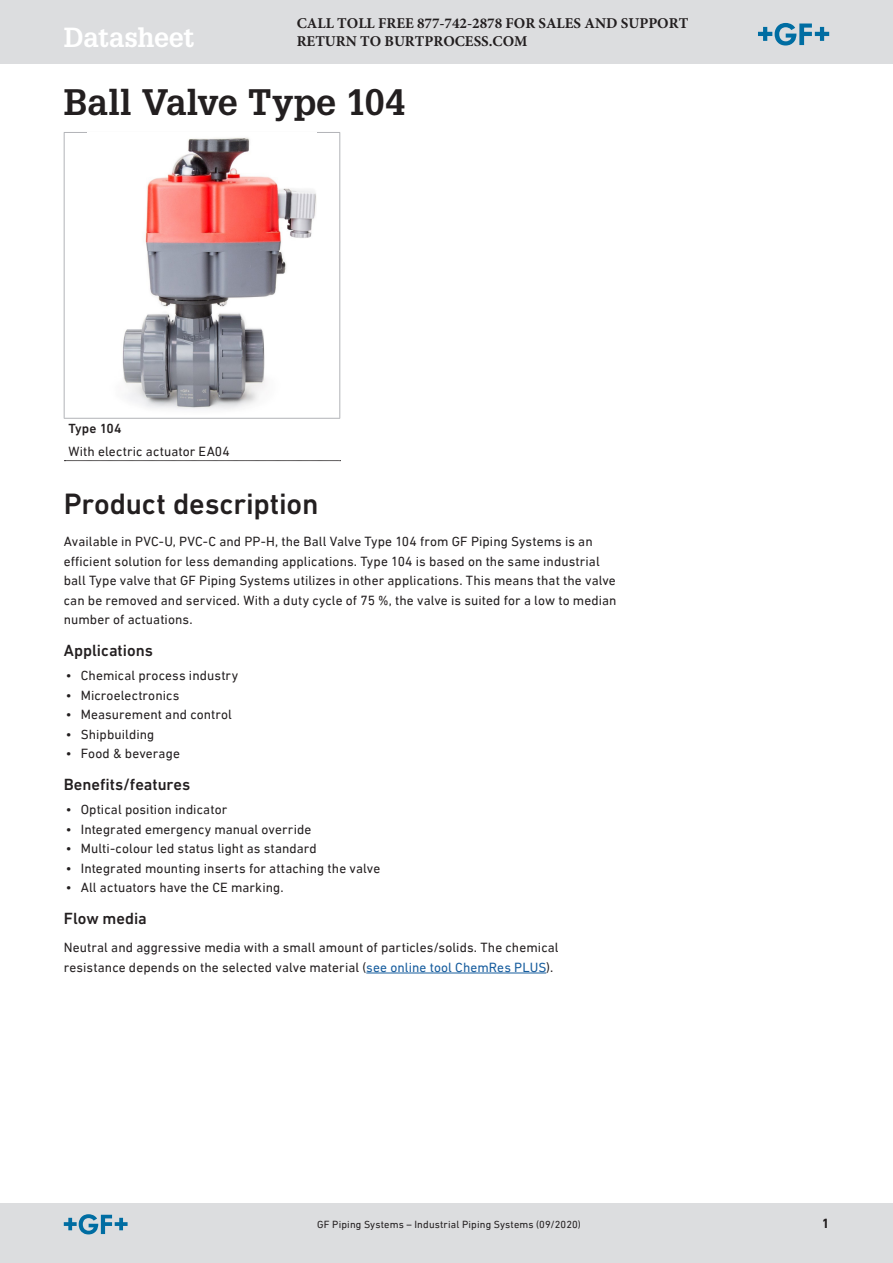
<style>
.page{position:relative;width:893px;height:1263px;background:#fff}
.page>*{position:absolute;margin:0;border:0;box-sizing:border-box;transform-origin:0 0}
.Heding_0{font:700 36px "Glypha LT Pro";letter-spacing:-.005em;color:#231f20}
.Heading_1{font:500 30px "DIN Next W1 G";letter-spacing:-.005em;color:#231f20}
.t1{font:700 27px "Glypha LT Pro";letter-spacing:-.01em;color:#fff}
.Überschrift_4__oNr{font:500 16.5px "DIN Next W1 G";color:#231f20}
.t2{font:700 15px/18px "Minion Pro";color:#221e1f}
.Grundtext{font:13.5px/19.5px "DIN Next LT Pro";letter-spacing:.005em;color:#231f20}
.Tabelle_Kopfzeile_l{font:500 13.5px "DIN Next W1 G";letter-spacing:.01em;color:#231f20}
.t3{font:700 13.5px "DIN Next LT Pro";color:#231f20}
.t4{font:10.5px "DIN Next LT Pro";letter-spacing:.015em;color:#231f20}
.s1{color:#175d9e}
</style>
<div class="page">
<div style="left:0;top:1203px;width:893px;height:60px;background:#dcdddf"></div>
<svg style="left:64px;top:1214px;width:64px;height:20px"></svg>
<div style="left:0;top:0;width:893px;height:64px;background:#dcdddf"></div>
<svg style="left:758px;top:23px;width:71px;height:23px"></svg>
<hr style="left:339px;top:133px;width:1px;height:285px;background:#b2b3b7">
<svg style="left:64px;top:460px;width:277px;height:1px"></svg>
<hr style="left:64px;top:132px;width:276px;height:1px;background:#b2b3b7">
<hr style="left:64px;top:133px;width:1px;height:285px;background:#b2b3b7">
<hr style="left:64px;top:418px;width:276px;height:1px;background:#b2b3b7">
<img style="left:122px;top:137px;width:194px;height:273px">
<hr style="left:366px;top:973px;width:180px;height:1px;background:#175d9e">
<h3 class="t1" style="left:64px;top:20px;width:132px">Datasheet</h3>
<p class="t2" style="left:297px;top:14px;width:393px">CALL TOLL FREE 877-742-2878 FOR SALES AND SUPPORT<br>RETURN TO BURTPROCESS.COM</p>
<p class="Heding_0" style="left:64px;top:80px;width:343px">Ball Valve Type 104</p>
<p class="Tabelle_Kopfzeile_l" style="left:68px;top:420px;width:55px">Type 104</p>
<p class="Grundtext" style="left:68px;top:442px;width:163px">With electric actuator EA04</p>
<p class="Heading_1" style="left:64px;top:486px;width:256px">Product description</p>
<p class="Grundtext" style="left:64px;top:532px;width:554px">Available in PVC-U, PVC-C and PP-H, the Ball Valve Type 104 from GF Piping Systems is an efficient solution for less demanding applications. Type 104 is based on the same industrial ball Type valve that GF Piping Systems utilizes in other applications. This means that the valve can be removed and serviced. With a duty cycle of 75 %, the valve is suited for a low to median number of actuations.</p>
<p class="Überschrift_4__oNr" style="left:64px;top:641px;width:91px">Applications</p>
<p class="Grundtext" style="left:66px;top:666px;width:174px">• Chemical process industry</p>
<p class="Grundtext" style="left:66px;top:685px;width:115px">• Microelectronics</p>
<p class="Grundtext" style="left:66px;top:705px;width:168px">• Measurement and control</p>
<p class="Grundtext" style="left:66px;top:724px;width:90px">• Shipbuilding</p>
<p class="Grundtext" style="left:66px;top:744px;width:116px">• Food &amp; beverage</p>
<p class="Überschrift_4__oNr" style="left:64px;top:775px;width:128px">Benefits/features</p>
<p class="Grundtext" style="left:66px;top:800px;width:163px">• Optical position indicator</p>
<p class="Grundtext" style="left:66px;top:819px;width:247px">• Integrated emergency manual override</p>
<p class="Grundtext" style="left:66px;top:839px;width:252px">• Multi-colour led status light as standard</p>
<p class="Grundtext" style="left:66px;top:858px;width:316px">• Integrated mounting inserts for attaching the valve</p>
<p class="Grundtext" style="left:66px;top:878px;width:219px">• All actuators have the CE marking.</p>
<p class="Überschrift_4__oNr" style="left:64px;top:909px;width:85px">Flow media</p>
<p class="Grundtext" style="left:64px;top:938px;width:496px">Neutral and aggressive media with a small amount of particles/solids. The chemical resistance depends on the selected valve material (<span class="s1">see online tool ChemRes PLUS</span>).</p>
<p class="t4" style="left:317px;top:1219px;width:265px">GF Piping Systems – Industrial Piping Systems (09/2020)</p>
<p class="t3" style="left:822px;top:1216px;width:9px">1</p>
</div>
